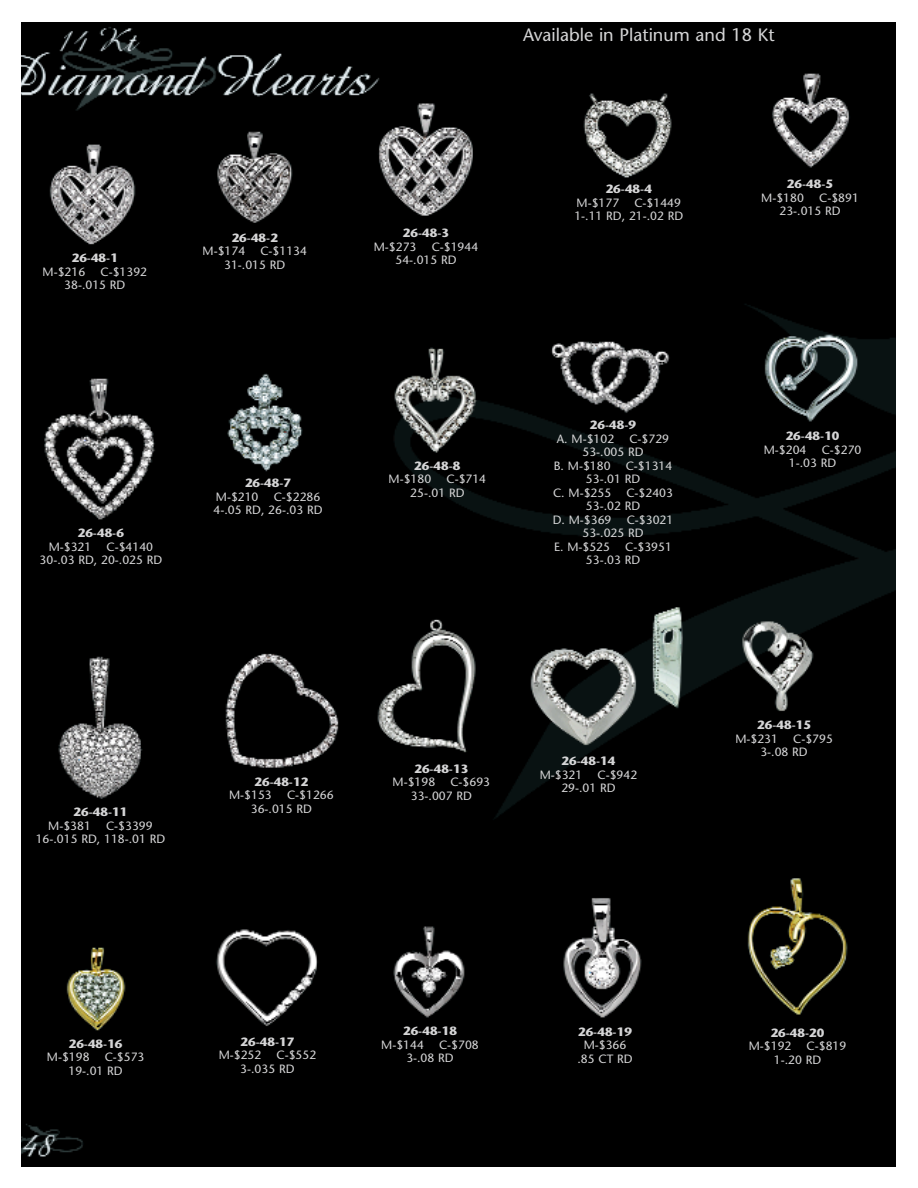
<style>
.page{position:relative;width:918px;height:1188px;background:#fff}
.page>*{position:absolute;margin:0;border:0;box-sizing:border-box;transform-origin:0 0}
.t1{font:18px "Stone Sans";color:#d5d5d6}
.t2{font:12px/13.5px "Stone Sans";color:#d5d5d6}
.t3{font:700 12px "Stone Sans";color:#d5d5d6}
</style>
<div class="page">
<img style="left:21px;top:22px;width:875px;height:1145px">
<h1 class="t1" style="left:523px;top:28px;width:253px">Available in Platinum and 18 Kt</h1>
<p class="t3" style="left:72px;top:253px;width:48px">26-48-1</p>
<p class="t2" style="left:43px;top:266px;width:44px">M-$216</p>
<p class="t2" style="left:64px;top:266px;width:84px;text-indent:36px">C-$1392<br>38-.015 RD</p>
<p class="t3" style="left:232px;top:233px;width:48px">26-48-2</p>
<p class="t2" style="left:203px;top:245px;width:44px">M-$174</p>
<p class="t2" style="left:224px;top:245px;width:84px;text-indent:36px">C-$1134<br>31-.015 RD</p>
<p class="t3" style="left:403px;top:228px;width:48px">26-48-3</p>
<p class="t2" style="left:374px;top:241px;width:44px">M-$273</p>
<p class="t2" style="left:395px;top:241px;width:84px;text-indent:36px">C-$1944<br>54-.015 RD</p>
<p class="t3" style="left:78px;top:528px;width:48px">26-48-6</p>
<p class="t2" style="left:49px;top:541px;width:44px">M-$321</p>
<p class="t2" style="left:40px;top:541px;width:124px;text-indent:67px">C-$4140<br>30-.03 RD, 20-.025 RD</p>
<p class="t3" style="left:245px;top:479px;width:48px">26-48-7</p>
<p class="t2" style="left:216px;top:491px;width:44px">M-$210</p>
<p class="t2" style="left:214px;top:491px;width:110px;text-align:right">C-$2286<br>4-.05 RD, 26-.03 RD</p>
<p class="t3" style="left:414px;top:461px;width:48px">26-48-8</p>
<p class="t2" style="left:389px;top:473px;width:44px">M-$180</p>
<p class="t2" style="left:410px;top:473px;width:77px;text-indent:36px">C-$714<br>25-.01 RD</p>
<p class="t3" style="left:606px;top:185px;width:48px">26-48-4</p>
<p class="t2" style="left:577px;top:197px;width:44px">M-$177</p>
<p class="t2" style="left:574px;top:197px;width:110px;text-align:right">C-$1449<br>1-.11 RD, 21-.02 RD</p>
<p class="t3" style="left:590px;top:420px;width:48px">26-48-9</p>
<p class="t2" style="left:557px;top:433px;width:59px">A. M-$102</p>
<p class="t2" style="left:629px;top:433px;width:41px">C-$729</p>
<p class="t2" style="left:582px;top:446px;width:63px">53-.005 RD</p>
<p class="t2" style="left:554px;top:460px;width:58px">B. M-$180</p>
<p class="t2" style="left:626px;top:460px;width:48px">C-$1314</p>
<p class="t2" style="left:586px;top:473px;width:56px">53-.01 RD</p>
<p class="t2" style="left:553px;top:487px;width:60px">C. M-$255</p>
<p class="t2" style="left:626px;top:487px;width:48px">C-$2403</p>
<p class="t2" style="left:586px;top:500px;width:56px">53-.02 RD</p>
<p class="t2" style="left:553px;top:514px;width:60px">D. M-$369</p>
<p class="t2" style="left:627px;top:514px;width:48px">C-$3021</p>
<p class="t2" style="left:582px;top:527px;width:63px">53-.025 RD</p>
<p class="t2" style="left:554px;top:541px;width:57px">E. M-$525</p>
<p class="t2" style="left:586px;top:541px;width:88px;text-indent:39px">C-$3951<br>53-.03 RD</p>
<p class="t3" style="left:787px;top:179px;width:48px">26-48-5</p>
<p class="t2" style="left:761px;top:192px;width:44px">M-$180</p>
<p class="t2" style="left:779px;top:192px;width:81px;text-indent:40px">C-$891<br>23-.015 RD</p>
<p class="t3" style="left:786px;top:431px;width:55px">26-48-10</p>
<p class="t2" style="left:764px;top:444px;width:44px">M-$204</p>
<p class="t2" style="left:789px;top:444px;width:74px;text-indent:33px">C-$270<br>1-.03 RD</p>
<p class="t3" style="left:74px;top:807px;width:55px">26-48-11</p>
<p class="t2" style="left:48px;top:820px;width:44px">M-$381</p>
<p class="t2" style="left:36px;top:820px;width:131px;text-indent:70px">C-$3399<br>16-.015 RD, 118-.01 RD</p>
<p class="t3" style="left:255px;top:777px;width:55px">26-48-12</p>
<p class="t2" style="left:229px;top:789px;width:44px">M-$153</p>
<p class="t2" style="left:251px;top:789px;width:84px;text-indent:36px">C-$1266<br>36-.015 RD</p>
<p class="t3" style="left:414px;top:764px;width:55px">26-48-13</p>
<p class="t2" style="left:393px;top:777px;width:44px">M-$198</p>
<p class="t2" style="left:411px;top:777px;width:81px;text-indent:40px">C-$693<br>33-.007 RD</p>
<p class="t3" style="left:562px;top:757px;width:55px">26-48-14</p>
<p class="t2" style="left:540px;top:769px;width:44px">M-$321</p>
<p class="t2" style="left:561px;top:769px;width:77px;text-indent:36px">C-$942<br>29-.01 RD</p>
<p class="t3" style="left:757px;top:720px;width:55px">26-48-15</p>
<p class="t2" style="left:735px;top:733px;width:44px">M-$231</p>
<p class="t2" style="left:760px;top:733px;width:74px;text-indent:33px">C-$795<br>3-.08 RD</p>
<p class="t3" style="left:69px;top:1039px;width:55px">26-48-16</p>
<p class="t2" style="left:47px;top:1052px;width:44px">M-$198</p>
<p class="t2" style="left:69px;top:1052px;width:77px;text-indent:36px">C-$573<br>19-.01 RD</p>
<p class="t3" style="left:241px;top:1037px;width:55px">26-48-17</p>
<p class="t2" style="left:219px;top:1050px;width:44px">M-$252</p>
<p class="t2" style="left:240px;top:1050px;width:77px;text-indent:36px">C-$552<br>3-.035 RD</p>
<p class="t3" style="left:403px;top:1027px;width:55px">26-48-18</p>
<p class="t2" style="left:381px;top:1039px;width:44px">M-$144</p>
<p class="t2" style="left:406px;top:1039px;width:74px;text-indent:33px">C-$708<br>3-.08 RD</p>
<p class="t3" style="left:578px;top:1027px;width:55px">26-48-19</p>
<p class="t2" style="left:578px;top:1040px;width:57px;text-align:center">M-$366 .85 CT RD</p>
<p class="t3" style="left:771px;top:1028px;width:55px">26-48-20</p>
<p class="t2" style="left:749px;top:1041px;width:44px">M-$192</p>
<p class="t2" style="left:774px;top:1041px;width:74px;text-indent:33px">C-$819<br>1-.20 RD</p>
</div>
